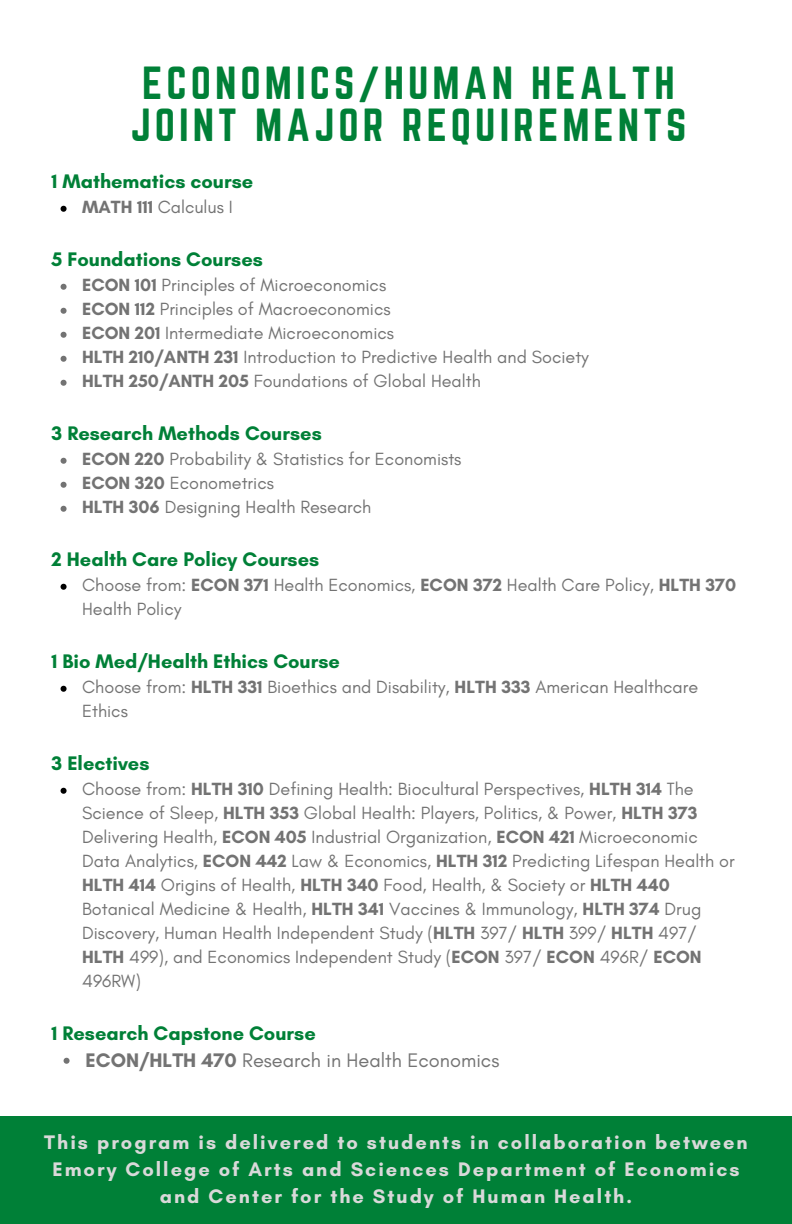
<style>
.page{position:relative;width:792px;height:1224px;background:#fff}
.page>*{position:absolute;margin:0;border:0;box-sizing:border-box;transform-origin:0 0}
.t1{font:40.6px/42px "Norwester";letter-spacing:.1em;color:#008037}
.t2{font:700 20px "Glacial Indifference";color:#008037}
.t3{font:700 20px/27px "Glacial Indifference";letter-spacing:.1em;color:#d9d9d9;text-align:center}
.t4{font:20px "Glacial Indifference";color:#737373}
.t5{font:18px/24px "Glacial Indifference";color:#737373}
.s1{font-weight:700}
</style>
<div class="page">
<div style="left:0;top:1116px;width:792px;height:108px;background:#008037"></div>
<svg style="left:61px;top:206px;width:6px;height:6px"></svg>
<svg style="left:61px;top:284px;width:6px;height:6px"></svg>
<svg style="left:61px;top:308px;width:6px;height:6px"></svg>
<svg style="left:61px;top:332px;width:6px;height:6px"></svg>
<svg style="left:61px;top:356px;width:6px;height:6px"></svg>
<svg style="left:61px;top:380px;width:6px;height:6px"></svg>
<svg style="left:61px;top:458px;width:6px;height:6px"></svg>
<svg style="left:61px;top:482px;width:6px;height:6px"></svg>
<svg style="left:61px;top:506px;width:6px;height:6px"></svg>
<svg style="left:61px;top:584px;width:6px;height:6px"></svg>
<svg style="left:61px;top:686px;width:6px;height:6px"></svg>
<svg style="left:61px;top:788px;width:6px;height:6px"></svg>
<svg style="left:64px;top:1058px;width:6px;height:6px"></svg>
<h1 class="t1" style="left:130px;top:62px;width:557px">ECONOMICS/HUMAN HEALTH<br>JOINT MAJOR REQUIREMENTS</h1>
<h2 class="t2" style="left:52px;top:169px;width:203px">1 Mathematics course</h2>
<p class="t5" style="left:82px;top:195px;width:152px"><span class="s1">MATH 111</span> Calculus I</p>
<h2 class="t2" style="left:52px;top:247px;width:213px">5 Foundations Courses</h2>
<p class="t5" style="left:82px;top:273px;width:306px"><span class="s1">ECON 101</span> Principles of Microeconomics</p>
<p class="t5" style="left:82px;top:297px;width:310px"><span class="s1">ECON 112</span> Principles of Macroeconomics</p>
<p class="t5" style="left:82px;top:321px;width:313px"><span class="s1">ECON 201</span> Intermediate Microeconomics</p>
<p class="t5" style="left:82px;top:345px;width:508px"><span class="s1">HLTH 210/ANTH 231</span> Introduction to Predictive Health and Society</p>
<p class="t5" style="left:82px;top:369px;width:400px"><span class="s1">HLTH 250/ANTH 205</span> Foundations of Global Health</p>
<h2 class="t2" style="left:52px;top:421px;width:272px">3 Research Methods Courses</h2>
<p class="t5" style="left:82px;top:447px;width:381px"><span class="s1">ECON 220</span> Probability &amp; Statistics for Economists</p>
<p class="t5" style="left:82px;top:471px;width:193px"><span class="s1">ECON 320</span> Econometrics</p>
<p class="t5" style="left:82px;top:495px;width:291px"><span class="s1">HLTH 306</span> Designing Health Research</p>
<h2 class="t2" style="left:52px;top:547px;width:269px">2 Health Care Policy Courses</h2>
<p class="t5" style="left:82px;top:573px;width:656px">Choose from: <span class="s1">ECON 371</span> Health Economics, <span class="s1">ECON 372</span> Health Care Policy, <span class="s1">HLTH 370<br></span>Health Policy</p>
<h2 class="t2" style="left:52px;top:649px;width:290px">1 Bio Med/Health Ethics Course</h2>
<p class="t5" style="left:82px;top:675px;width:618px">Choose from: <span class="s1">HLTH 331</span> Bioethics and Disability, <span class="s1">HLTH 333</span> American Healthcare<br>Ethics</p>
<h2 class="t2" style="left:52px;top:751px;width:99px">3 Electives</h2>
<p class="t5" style="left:82px;top:777px;width:654px">Choose from: <span class="s1">HLTH 310</span> Defining Health: Biocultural Perspectives, <span class="s1">HLTH 314</span> The Science of Sleep, <span class="s1">HLTH 353</span> Global Health: Players, Politics, &amp; Power, <span class="s1">HLTH 373<br></span>Delivering Health, <span class="s1">ECON 405</span> Industrial Organization, <span class="s1">ECON 421</span> Microeconomic Data Analytics, <span class="s1">ECON 442</span> Law &amp; Economics, <span class="s1">HLTH 312</span> Predicting Lifespan Health or <span class="s1">HLTH 414</span> Origins of Health, <span class="s1">HLTH 340</span> Food, Health, &amp; Society or <span class="s1">HLTH 440<br></span>Botanical Medicine &amp; Health, <span class="s1">HLTH 341</span> Vaccines &amp; Immunology, <span class="s1">HLTH 374</span> Drug Discovery, Human Health Independent Study (<span class="s1">HLTH</span> 397/ <span class="s1">HLTH</span> 399/ <span class="s1">HLTH</span> 497/ <span class="s1">HLTH</span> 499), and Economics Independent Study (<span class="s1">ECON</span> 397/ <span class="s1">ECON</span> 496R/ <span class="s1">ECON </span>496RW)</p>
<h2 class="t2" style="left:52px;top:1021px;width:266px">1 Research Capstone Course</h2>
<p class="t4" style="left:86px;top:1048px;width:415px"><span class="s1">ECON/HLTH 470</span> Research in Health Economics</p>
<h2 class="t3" style="left:44px;top:1128px;width:705px">This program is delivered to students in collaboration between<br>Emory College of Arts and Sciences Department of Economics and Center for the Study of Human Health.</h2>
</div>
